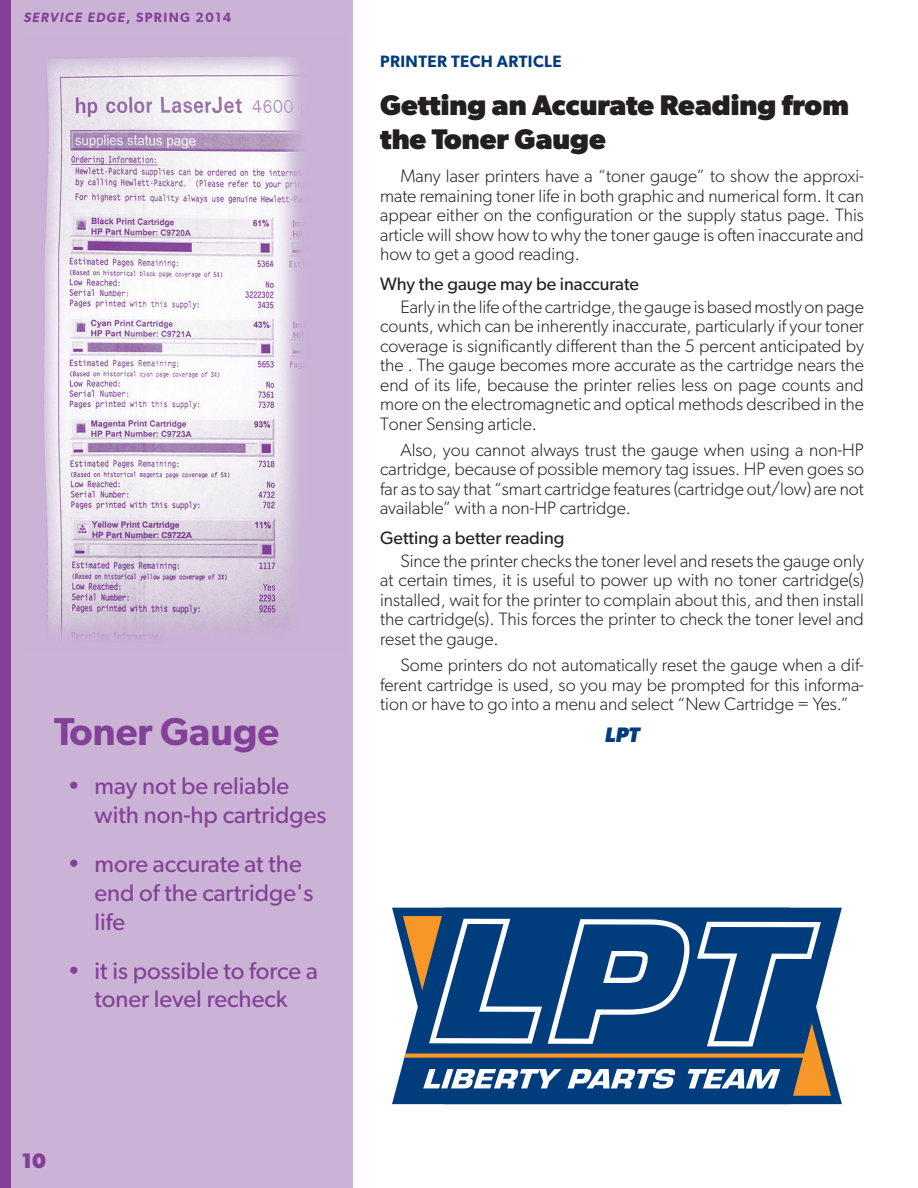
<style>
.page{position:relative;width:918px;height:1188px;background:#fff}
.page>*{position:absolute;margin:0;border:0;box-sizing:border-box;transform-origin:0 0}
.SE14_Headline{font:600 39px "Gibson";color:#844098}
.SE14_Headline-2{font:700 28.5px/34.2px "Gibson";color:#231f20}
.t1{font:24px/28.8px "Gibson";color:#844098}
.SE14_LPT{font:italic 700 21px "Gibson";color:#013d7d}
.t2{font:700 21px "Gibson";color:#844098}
.SE14_Body{font:300 18px/19.5px "Gibson";color:#231f20;text-align:justify}
.SE14_Header{font:18px "Gibson";color:#231f20}
.SE14_Category{font:600 16.5px "Gibson";letter-spacing:.025em;color:#013d7d}
.t3{font:italic 600 13.5px "Gibson";letter-spacing:.1em;color:#844098}
.s1{font-style:normal}
</style>
<div class="page">
<div style="left:0;top:0;width:352px;height:1188px;background:#cab3d5"></div>
<div style="left:0;top:0;width:10px;height:1188px;background:#844098"></div>
<svg style="left:392px;top:907px;width:450px;height:198px"></svg>
<svg style="left:423px;top:1069px;width:139px;height:19px"></svg>
<svg style="left:568px;top:1069px;width:108px;height:20px"></svg>
<svg style="left:688px;top:1069px;width:92px;height:20px"></svg>
<svg style="left:404px;top:913px;width:424px;height:145px;background:#335e8a"></svg>
<img style="left:44px;top:57px;width:258px;height:582px">
<p class="t3" style="left:24px;top:9px;width:209px">SERVICE EDGE<span class="s1">, SPRING 2014</span></p>
<p class="SE14_Category" style="left:380px;top:52px;width:183px">PRINTER TECH ARTICLE</p>
<p class="SE14_Headline-2" style="left:380px;top:87px;width:470px">Getting an Accurate Reading from the Toner Gauge</p>
<p class="SE14_Body" style="left:380px;top:166px;width:485px;text-indent:20px">Many laser printers have a “toner gauge” to show the approxi&shy;mate remaining toner life in both graphic and numerical form. It can appear either on the configuration or the supply status page. This article will show how to why the toner gauge is often inaccurate and how to get a good reading.</p>
<p class="SE14_Header" style="left:380px;top:273px;width:260px">Why the gauge may be inaccurate</p>
<p class="SE14_Body" style="left:380px;top:296px;width:485px;text-indent:20px">Early in the life of the cartridge, the gauge is based mostly on page counts, which can be inherently inaccurate, particularly if your toner coverage is significantly different than the 5 percent anticipated by the . The gauge becomes more accurate as the cartridge nears the end of its life, because the printer relies less on page counts and more on the electromagnetic and optical methods described in the Toner Sensing article.</p>
<p class="SE14_Body" style="left:380px;top:440px;width:485px;text-indent:20px">Also, you cannot always trust the gauge when using a non-HP cartridge, because of possible memory tag issues. HP even goes so far as to say that “smart cartridge features (cartridge out/low) are not available” with a non-HP cartridge.</p>
<p class="SE14_Header" style="left:380px;top:527px;width:186px">Getting a better reading</p>
<p class="SE14_Body" style="left:380px;top:551px;width:485px;text-indent:20px">Since the printer checks the toner level and resets the gauge only at certain times, it is useful to power up with no toner cartridge(s) installed, wait for the printer to complain about this, and then install the cartridge(s). This forces the printer to check the toner level and reset the gauge.</p>
<p class="SE14_Body" style="left:380px;top:655px;width:485px;text-indent:20px">Some printers do not automatically reset the gauge when a dif&shy;ferent cartridge is used, so you may be prompted for this informa&shy;tion or have to go into a menu and select “New Cartridge = Yes.”</p>
<p class="SE14_Headline" style="left:54px;top:708px;width:227px">Toner Gauge</p>
<p class="SE14_LPT" style="left:605px;top:722px;width:36px">LPT</p>
<p class="t1" style="left:94px;top:771px;width:233px;text-indent:-27px">• may not be reliable with non-hp cartridges</p>
<p class="t1" style="left:94px;top:849px;width:220px;text-indent:-27px">• more accurate at the end of the cartridge's life</p>
<p class="t1" style="left:68px;top:956px;width:252px;text-align:center">• it is possible to force a toner level recheck</p>
<p class="t2" style="left:22px;top:1148px;width:26px">10</p>
</div>
